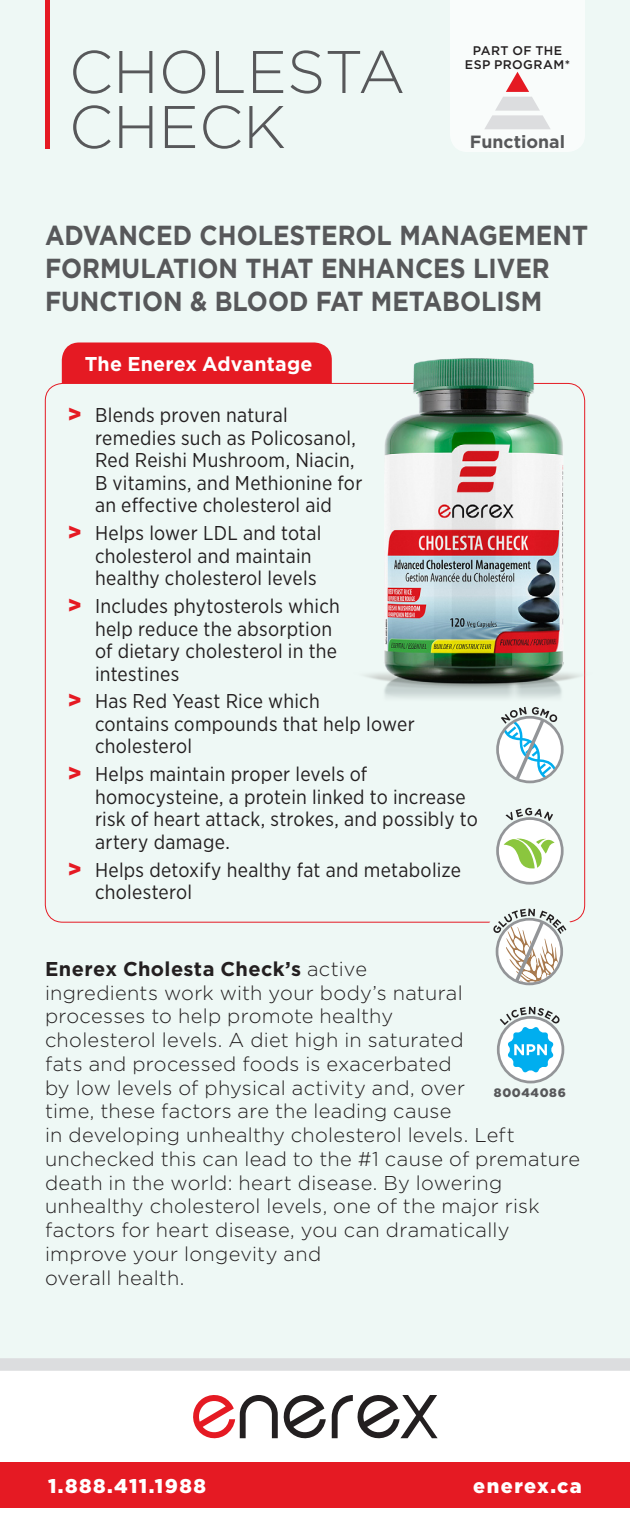
<style>
.page{position:relative;width:630px;height:1530px;background:#fff}
.page>*{position:absolute;margin:0;border:0;box-sizing:border-box;transform-origin:0 0}
.t1{font:300 60px/55px "Gotham";color:#57585a}
.t2{font:700 27.5px/33px "Gotham";color:#57585a;scale:.9 1}
.t3{font:20px/22.5px "Gotham Narrow";letter-spacing:.015em;color:#231f20}
.t4{font:300 20px/23.8px "Gotham";letter-spacing:.015em;color:#231f20}
.t5{font:900 20px "Gotham";letter-spacing:.075em;color:#fff}
.t6{font:700 20px "Gotham";letter-spacing:.01em;color:#fff}
.t7{font:700 17.75px "Gotham";color:#57585a}
.t8{font:500 12.5px/14.2px "Gotham";letter-spacing:.03em;color:#231f20;text-align:center}
.t9{font:900 12.25px "Gotham";letter-spacing:.05em;color:#57585a}
.s1{font-family:"Gotham";font-weight:900;font-size:22.5px;color:#e51a23}
.s2{font-weight:700}
</style>
<div class="page">
<div style="left:0;top:1462px;width:630px;height:46px;background:#e51a23"></div>
<div style="left:0;top:0;width:630px;height:1365px;background:#eef8f5"></div>
<div style="left:0;top:1358px;width:630px;height:13px;background:#dcdddf"></div>
<svg style="left:332px;top:1395px;width:106px;height:44px"></svg>
<svg style="left:193px;top:1395px;width:133px;height:44px"></svg>
<hr style="left:45px;top:0;width:4px;height:149px;background:#e51a23">
<img style="left:337px;top:358px;width:249px;height:348px">
<svg style="left:450px;top:0;width:135px;height:152px"></svg>
<svg style="left:497px;top:1007px;width:67px;height:76px"></svg>
<svg style="left:493px;top:909px;width:73px;height:77px"></svg>
<svg style="left:496px;top:808px;width:68px;height:77px"></svg>
<svg style="left:496px;top:707px;width:68px;height:77px"></svg>
<div style="left:62px;top:342px;width:270px;height:41px;background:#e51a23"></div>
<h1 class="t1" style="left:69px;top:43px;width:338px">CHOLESTA<br>CHECK</h1>
<p class="t8" style="left:465px;top:43px;width:107px">PART OF THE<br>ESP PROGRAM*</p>
<p class="t7" style="left:470px;top:130px;width:97px">Functional</p>
<h2 class="t2" style="left:45px;top:219px;width:605px">ADVANCED CHOLESTEROL MANAGEMENT<br>FORMULATION THAT ENHANCES LIVER<br>FUNCTION &amp; BLOOD FAT METABOLISM</h2>
<p class="t6" style="left:85px;top:351px;width:229px">The Enerex Advantage</p>
<p class="t3" style="left:95px;top:404px;width:269px;text-indent:-28px"><span class="s1">&gt;</span> Blends proven natural remedies such as Policosanol,<br>Red Reishi Mushroom, Niacin,<br>B vitamins, and Methionine for an effective cholesterol aid</p>
<p class="t3" style="left:95px;top:521px;width:228px;text-indent:-28px"><span class="s1">&gt;</span> Helps lower LDL and total cholesterol and maintain healthy cholesterol levels</p>
<p class="t3" style="left:95px;top:594px;width:246px;text-indent:-28px"><span class="s1">&gt;</span> Includes phytosterols which help reduce the absorption of dietary cholesterol in the intestines</p>
<p class="t3" style="left:95px;top:690px;width:321px;text-indent:-28px"><span class="s1">&gt;</span> Has Red Yeast Rice which<br>contains compounds that help lower cholesterol</p>
<p class="t3" style="left:95px;top:763px;width:384px;text-indent:-28px"><span class="s1">&gt;</span> Helps maintain proper levels of homocysteine, a protein linked to increase risk of heart attack, strokes, and possibly to artery damage.</p>
<p class="t3" style="left:95px;top:858px;width:367px;text-indent:-28px"><span class="s1">&gt;</span> Helps detoxify healthy fat and metabolize cholesterol</p>
<p class="t4" style="left:45px;top:957px;width:537px"><span class="s2">Enerex Cholesta Check’s</span> active<br>ingredients work with your body’s natural<br>processes to help promote healthy<br>cholesterol levels. A diet high in saturated<br>fats and processed foods is exacerbated<br>by low levels of physical activity and, over<br>time, these factors are the leading cause<br>in developing unhealthy cholesterol levels. Left unchecked this can lead to the #1 cause of premature death in the world: heart disease. By lowering unhealthy cholesterol levels, one of the major risk factors for heart disease, you can dramatically improve your longevity and<br>overall health.</p>
<p class="t9" style="left:494px;top:1084px;width:73px">80044086</p>
<p class="t5" style="left:48px;top:1472px;width:159px">1.888.411.1988</p>
<p class="t5" style="left:473px;top:1472px;width:110px">enerex.ca</p>
</div>
